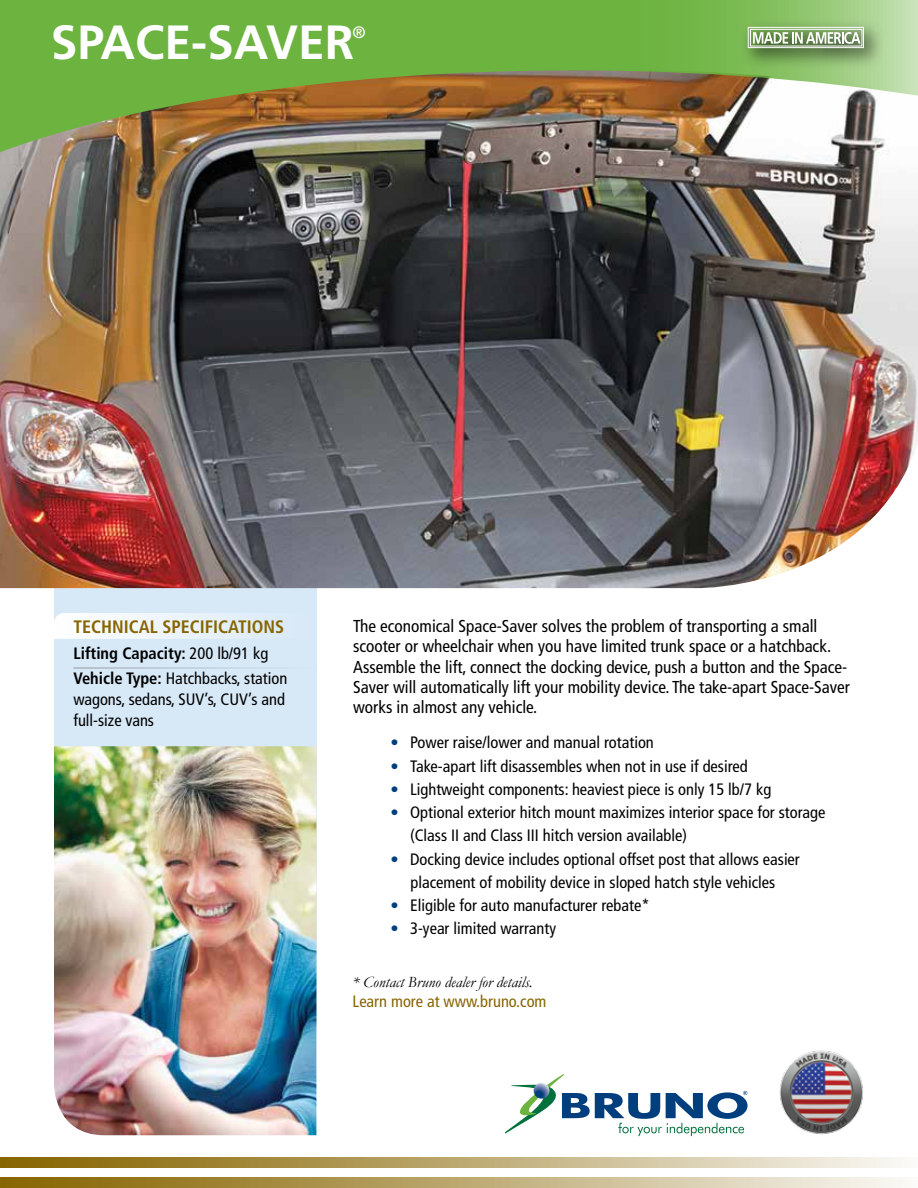
<style>
.page{position:relative;width:918px;height:1188px;background:#fff}
.page>*{position:absolute;margin:0;border:0;box-sizing:border-box;transform-origin:0 0}
.t1{font:700 48px "Frutiger LT Std";color:#fff}
.t2{font:700 condensed 18px "Frutiger LT Std";color:#876500}
.t3{font:condensed 17.25px/20.2px "Frutiger LT Std";color:#000}
.t4{font:condensed 16.5px/23.2px "Frutiger LT Std";color:#000}
.t5{font:700 condensed 16.5px/25.5px "Frutiger LT Std";color:#000}
.t6{font:condensed 16.5px "Frutiger LT Std";color:#876500}
.t7{font:16.5px "Frutiger LT Std";color:#fff}
.t8{font:italic 15.75px "Garamond";color:#000}
.s1{font-weight:400}
.s2{color:#003e7e}
</style>
<div class="page">
<div style="left:54px;top:582px;width:262px;height:443px;background:#d7e8f7"></div>
<svg style="left:0;top:1177px;width:902px;height:11px;background:#bca972"></svg>
<svg style="left:0;top:1157px;width:902px;height:11px;background:#bca972"></svg>
<svg style="left:505px;top:1074px;width:243px;height:62px"></svg>
<img style="left:54px;top:746px;width:262px;height:389px">
<svg style="left:54px;top:613px;width:192px;height:26px"></svg>
<img style="left:779px;top:1050px;width:84px;height:84px">
<hr style="left:73px;top:668px;width:243px;height:1px;background:#95979a">
<img style="left:0;top:158px;width:918px;height:430px">
<img style="left:0;top:0;width:918px;height:158px">
<div style="left:740px;top:19px;width:145px;height:50px;background:#000;opacity:.51"></div>
<div style="left:748px;top:27px;width:116px;height:21px;border:1px solid #fff"></div>
<div style="left:750px;top:29px;width:112px;height:17px;border:1px solid #fff"></div>
<svg style="left:753px;top:32px;width:108px;height:12px"></svg>
<h1 class="t1" style="left:51px;top:15px;width:305px">SPACE-SAVER</h1>
<p class="t7" style="left:353px;top:23px;width:15px">®</p>
<p class="t2" style="left:73px;top:617px;width:212px">TECHNICAL SPECIFICATIONS</p>
<p class="t5" style="left:73px;top:641px;width:215px">Lifting Capacity: <span class="s1">200 lb/91 kg<br></span>Vehicle Type: <span class="s1">Hatchbacks, station</span></p>
<p class="t4" style="left:73px;top:689px;width:213px;line-height:21px">wagons, sedans, SUV’s, CUV’s and full-size vans</p>
<p class="t3" style="left:353px;top:616px;width:498px">The economical Space-Saver solves the problem of transporting a small scooter or wheelchair when you have limited trunk space or a hatchback.<br>Assemble the lift, connect the docking device, push a button and the Space-Saver will automatically lift your mobility device. The take-apart Space-Saver works in almost any vehicle.</p>
<p class="t4" style="left:391px;top:731px;width:265px"><span class="s2">•</span> Power raise/lower and manual rotation</p>
<p class="t4" style="left:391px;top:754px;width:359px"><span class="s2">•</span> Take-apart lift disassembles when not in use if desired</p>
<p class="t4" style="left:391px;top:778px;width:382px"><span class="s2">•</span> Lightweight components: heaviest piece is only 15 lb/7 kg</p>
<p class="t4" style="left:410px;top:801px;width:417px;text-indent:-20px"><span class="s2">•</span> Optional exterior hitch mount maximizes interior space for storage (Class II and Class III hitch version available)</p>
<p class="t4" style="left:391px;top:847px;width:411px;text-align:center"><span class="s2">•</span> Docking device includes optional offset post that allows easier placement of mobility device in sloped hatch style vehicles</p>
<p class="t4" style="left:391px;top:894px;width:260px"><span class="s2">•</span> Eligible for auto manufacturer rebate*</p>
<p class="t4" style="left:391px;top:917px;width:167px"><span class="s2">•</span> 3-year limited warranty</p>
<p class="t8" style="left:353px;top:972px;width:182px">* Contact Bruno dealer for details.</p>
<p class="t6" style="left:353px;top:992px;width:195px">Learn more at www.bruno.com</p>
</div>
